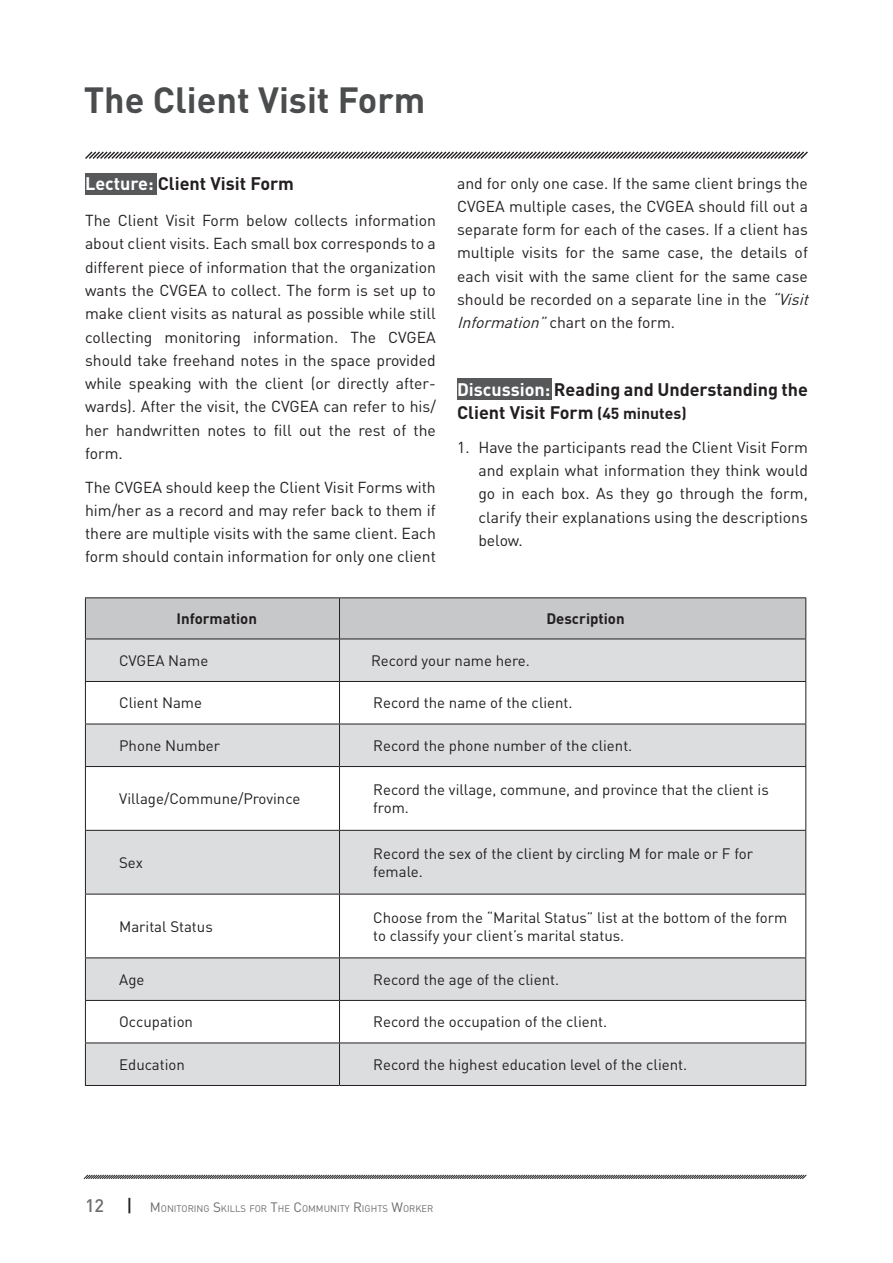
<style>
.page{position:relative;width:893px;height:1263px;background:#fff}
.page>*{position:absolute;margin:0;border:0;box-sizing:border-box;transform-origin:0 0}
._000_Titulos{font:700 36px "DIN Pro";color:#4b4c4d}
.Estilo_de_párrafo_1{font:700 18px/23.2px "DIN Pro";color:#231f20}
._002_Subtitulo_1{font:700 18px "DIN Pro";color:#231f20}
._0000_Cuerpo_texto{font:15.75px/23.2px "DIN Pro";color:#231f20;text-align:justify}
._006_Sangrado_con_nú{font:15.75px/23.2px "DIN Pro";color:#231f20;text-align:justify}
.t1{font:15px/18px "DIN Pro";color:#231f20}
.t2{font:700 15px "DIN Pro";color:#231f20}
.t3{font:9.45px "DIN Pro";color:#6c6d70}
.s1{color:#fff}
.s2{font-style:italic}
.s3{font-size:15.75px}
.s4{font-weight:500;font-size:18px}
.s5{font-weight:500;font-size:18px;color:#231f20}
.s6{font-size:13.5px}
</style>
<div class="page">
<svg style="left:83px;top:1174px;width:724px;height:5px;background:#939192"></svg>
<div style="left:457px;top:378px;width:95px;height:22px;background:#57585a"></div>
<div style="left:85px;top:173px;width:71px;height:22px;background:#57585a"></div>
<svg style="left:85px;top:151px;width:723px;height:8px"></svg>
<div style="left:86px;top:598px;width:719px;height:41px;background:#c7c8ca"></div>
<svg style="left:86px;top:640px;width:719px;height:445px;fill:#dcdddf"></svg>
<hr style="left:85px;top:597px;width:254px;height:1px;background:#231f20">
<hr style="left:85px;top:598px;width:1px;height:41px;background:#231f20">
<hr style="left:339px;top:597px;width:467px;height:1px;background:#231f20">
<hr style="left:339px;top:598px;width:1px;height:41px;background:#231f20">
<hr style="left:805px;top:598px;width:1px;height:41px;background:#231f20">
<hr style="left:85px;top:639px;width:254px;height:1px;background:#231f20">
<hr style="left:85px;top:639px;width:1px;height:42px;background:#231f20">
<hr style="left:339px;top:639px;width:467px;height:1px;background:#231f20">
<hr style="left:339px;top:639px;width:1px;height:42px;background:#231f20">
<hr style="left:805px;top:639px;width:1px;height:42px;background:#231f20">
<hr style="left:85px;top:681px;width:254px;height:1px;background:#231f20">
<hr style="left:85px;top:682px;width:1px;height:42px;background:#231f20">
<hr style="left:339px;top:681px;width:467px;height:1px;background:#231f20">
<hr style="left:339px;top:682px;width:1px;height:42px;background:#231f20">
<hr style="left:805px;top:682px;width:1px;height:42px;background:#231f20">
<hr style="left:85px;top:724px;width:254px;height:1px;background:#231f20">
<hr style="left:85px;top:724px;width:1px;height:42px;background:#231f20">
<hr style="left:339px;top:724px;width:467px;height:1px;background:#231f20">
<hr style="left:339px;top:724px;width:1px;height:42px;background:#231f20">
<hr style="left:805px;top:724px;width:1px;height:42px;background:#231f20">
<hr style="left:85px;top:766px;width:254px;height:1px;background:#231f20">
<hr style="left:85px;top:767px;width:1px;height:63px;background:#231f20">
<hr style="left:339px;top:766px;width:467px;height:1px;background:#231f20">
<hr style="left:339px;top:767px;width:1px;height:63px;background:#231f20">
<hr style="left:805px;top:767px;width:1px;height:63px;background:#231f20">
<hr style="left:85px;top:830px;width:254px;height:1px;background:#231f20">
<hr style="left:85px;top:831px;width:1px;height:63px;background:#231f20">
<hr style="left:339px;top:830px;width:467px;height:1px;background:#231f20">
<hr style="left:339px;top:831px;width:1px;height:63px;background:#231f20">
<hr style="left:805px;top:831px;width:1px;height:63px;background:#231f20">
<hr style="left:85px;top:894px;width:254px;height:1px;background:#231f20">
<hr style="left:85px;top:894px;width:1px;height:63px;background:#231f20">
<hr style="left:339px;top:894px;width:467px;height:1px;background:#231f20">
<hr style="left:339px;top:894px;width:1px;height:63px;background:#231f20">
<hr style="left:805px;top:894px;width:1px;height:63px;background:#231f20">
<hr style="left:85px;top:957px;width:254px;height:1px;background:#231f20">
<hr style="left:85px;top:958px;width:1px;height:42px;background:#231f20">
<hr style="left:339px;top:957px;width:467px;height:1px;background:#231f20">
<hr style="left:339px;top:958px;width:1px;height:42px;background:#231f20">
<hr style="left:805px;top:958px;width:1px;height:42px;background:#231f20">
<hr style="left:85px;top:1000px;width:254px;height:1px;background:#231f20">
<hr style="left:85px;top:1001px;width:1px;height:41px;background:#231f20">
<hr style="left:339px;top:1000px;width:467px;height:1px;background:#231f20">
<hr style="left:339px;top:1001px;width:1px;height:41px;background:#231f20">
<hr style="left:805px;top:1001px;width:1px;height:41px;background:#231f20">
<hr style="left:85px;top:1042px;width:254px;height:1px;background:#231f20">
<hr style="left:85px;top:1043px;width:1px;height:42px;background:#231f20">
<hr style="left:339px;top:1042px;width:467px;height:1px;background:#231f20">
<hr style="left:339px;top:1043px;width:1px;height:42px;background:#231f20">
<hr style="left:805px;top:1043px;width:1px;height:42px;background:#231f20">
<hr style="left:85px;top:1085px;width:254px;height:1px;background:#231f20">
<hr style="left:339px;top:1085px;width:467px;height:1px;background:#231f20">
<p class="_000_Titulos" style="left:84px;top:75px;width:343px">The Client Visit Form</p>
<p class="_002_Subtitulo_1" style="left:85px;top:171px;width:211px"><span class="s1">Lecture:</span> Client Visit Form</p>
<p class="_0000_Cuerpo_texto" style="left:85px;top:208px;width:352px">The Client Visit Form below collects information about client visits. Each small box corresponds to a different piece of information that the organization wants the CVGEA to collect. The form is set up to make client visits as natural as possible while still collecting monitoring information. The CVGEA should take freehand notes in the space provided while speaking with the client (or directly after&shy;wards). After the visit, the CVGEA can refer to his/ her handwritten notes to fill out the rest of the form.</p>
<p class="_0000_Cuerpo_texto" style="left:85px;top:475px;width:352px">The CVGEA should keep the Client Visit Forms with him/her as a record and may refer back to them if there are multiple visits with the same client. Each form should contain information for only one client</p>
<p class="_0000_Cuerpo_texto" style="left:457px;top:171px;width:358px;text-align:left">and for only one case. If the same client brings the CVGEA multiple cases, the CVGEA should fill out a separate form for each of the cases. If a client has multiple visits for the same case, the details of each visit with the same client for the same case should be recorded on a separate line in the <span class="s2">“Visit Information”</span>c h a rt o n t h e fo r m .</p>
<p class="Estilo_de_párrafo_1" style="left:457px;top:377px;width:352px"><span class="s1">Discussion:</span> Reading and Understanding the<br>Client Visit Form <span class="s3">(45 minutes)</span></p>
<p class="_006_Sangrado_con_nú" style="left:478px;top:435px;width:331px;text-indent:-21px">1. Have the participants read the Client Visit Form and explain what information they think would go in each box. As they go through the form, clarify their explanations using the descriptions below.</p>
<p class="t2" style="left:177px;top:608px;width:82px">Information</p>
<p class="t2" style="left:546px;top:608px;width:80px">Description</p>
<p class="t1" style="left:119px;top:651px;width:91px">CVGEA Name</p>
<p class="t1" style="left:371px;top:651px;width:160px">Record your name here.</p>
<p class="t1" style="left:119px;top:693px;width:84px">Client Name</p>
<p class="t1" style="left:373px;top:693px;width:201px">Record the name of the client.</p>
<p class="t1" style="left:119px;top:736px;width:102px">Phone Number</p>
<p class="t1" style="left:373px;top:736px;width:261px">Record the phone number of the client.</p>
<p class="t1" style="left:119px;top:789px;width:183px">Village/Commune/Province</p>
<p class="t1" style="left:373px;top:780px;width:397px">Record the village, commune, and province that the client is from.</p>
<p class="t1" style="left:119px;top:853px;width:25px">Sex</p>
<p class="t1" style="left:373px;top:844px;width:381px">Record the sex of the client by circling M for male or F for female.</p>
<p class="t1" style="left:119px;top:917px;width:95px">Marital Status</p>
<p class="t1" style="left:373px;top:908px;width:415px">Choose from the “Marital Status” list at the bottom of the form to classify your client’s marital status.</p>
<p class="t1" style="left:119px;top:970px;width:27px">Age</p>
<p class="t1" style="left:373px;top:970px;width:187px">Record the age of the client.</p>
<p class="t1" style="left:119px;top:1012px;width:75px">Occupation</p>
<p class="t1" style="left:373px;top:1012px;width:235px">Record the occupation of the client.</p>
<p class="t1" style="left:119px;top:1055px;width:67px">Education</p>
<p class="t1" style="left:373px;top:1055px;width:316px">Record the highest education level of the client.</p>
<p class="t3" style="left:85px;top:1202px;width:350px"><span class="s4">12</span> <span class="s5">|</span> <span class="s6">M</span>ONITORING <span class="s6">S</span>KILLS FOR <span class="s6">T</span>HE <span class="s6">C</span>OMMUNITY <span class="s6">R</span>IGHTS <span class="s6">W</span>ORKER</p>
</div>
